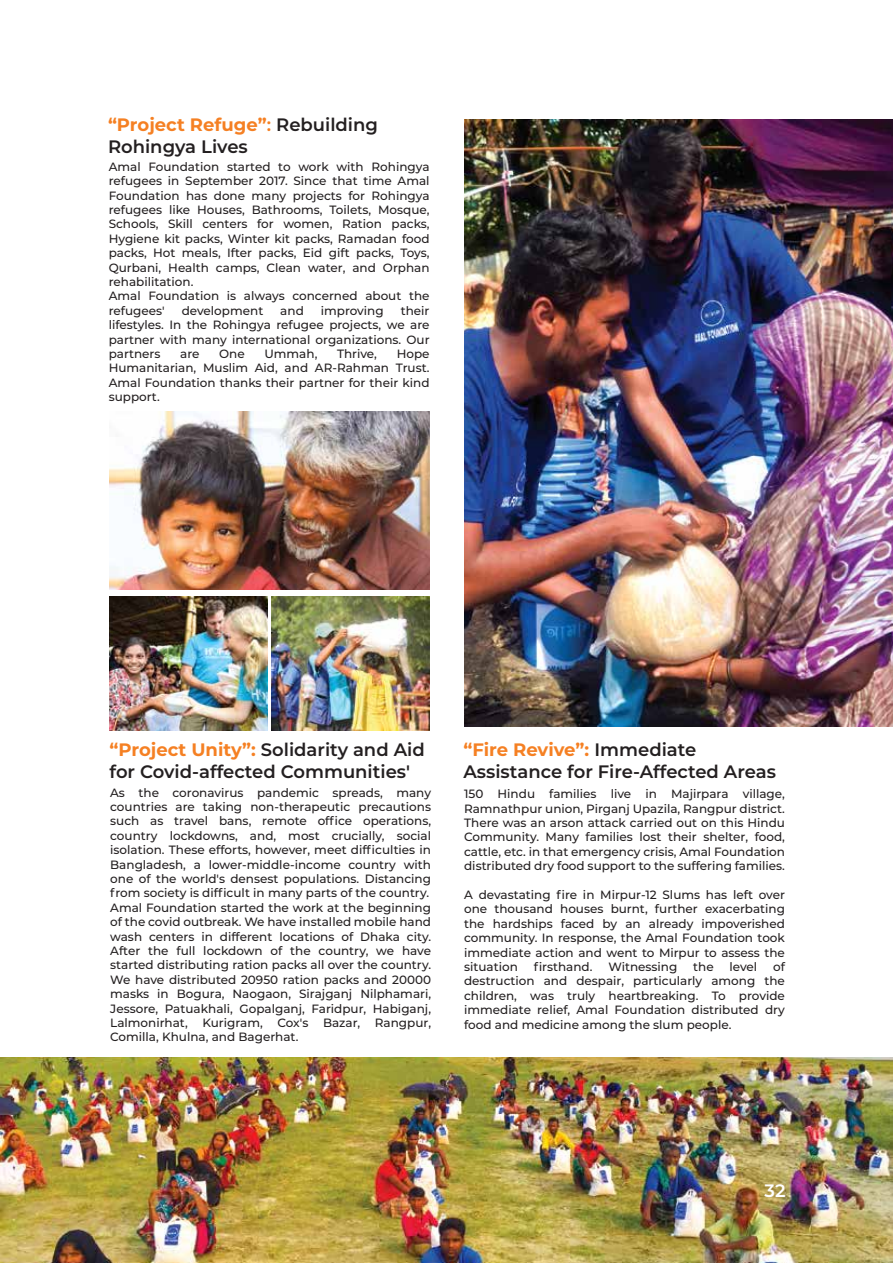
<style>
.page{position:relative;width:893px;height:1263px;background:#fff}
.page>*{position:absolute;margin:0;border:0;box-sizing:border-box;transform-origin:0 0}
.t1{font:600 18px/21.6px "Montserrat";color:#231f20}
.t2{font:600 18px "Montserrat";color:#fff}
.t3{font:500 12px/14.4px "Montserrat";color:#231f20;text-align:justify}
.s1{font-weight:700;color:#f58023}
.s2{color:#f58023}
</style>
<div class="page">
<img style="left:110px;top:411px;width:319px;height:178px">
<img style="left:110px;top:597px;width:157px;height:134px">
<img style="left:272px;top:597px;width:157px;height:134px">
<img style="left:0;top:1057px;width:893px;height:206px">
<img style="left:464px;top:119px;width:429px;height:607px">
<h1 class="t1" style="left:108px;top:113px;width:272px"><span class="s1">“Project Refuge”</span><span class="s2">:</span> Rebuilding<br>Rohingya Lives</h1>
<p class="t3" style="left:109px;top:159px;width:322px;text-align:left">Amal Foundation started to work with Rohingya refugees in September 2017. Since that time Amal Foundation has done many projects for Rohingya refugees like Houses, Bathrooms, Toilets, Mosque, Schools, Skill centers for women, Ration packs, Hygiene kit packs, Winter kit packs, Ramadan food packs, Hot meals, Ifter packs, Eid gift packs, Toys, Qurbani, Health camps, Clean water, and Orphan rehabilitation.<br>Amal Foundation is always concerned about the refugees'</p>
<p class="t3" style="left:109px;top:303px;width:322px;text-indent:292px">their lifestyles. In the Rohingya refugee projects, we are partner with many international organizations. Our partners</p>
<p class="t3" style="left:182px;top:303px;width:83px">development</p>
<p class="t3" style="left:280px;top:303px;width:25px">and</p>
<p class="t3" style="left:321px;top:303px;width:64px">improving</p>
<p class="t3" style="left:180px;top:346px;width:21px">are</p>
<p class="t3" style="left:219px;top:346px;width:27px">One</p>
<p class="t3" style="left:264px;top:346px;width:54px">Ummah,</p>
<p class="t3" style="left:337px;top:346px;width:41px">Thrive,</p>
<p class="t3" style="left:109px;top:346px;width:322px;text-indent:288px">Hope Humanitarian, Muslim Aid, and AR-Rahman Trust.<br>Amal Foundation thanks their partner for their kind support.</p>
<h1 class="t1" style="left:109px;top:738px;width:317px"><span class="s1">“Project Unity”:</span> Solidarity and Aid for Covid-affected Communities'</h1>
<p class="t3" style="left:110px;top:785px;width:322px;text-align:left">As the coronavirus pandemic spreads, many countries are taking non-therapeutic precautions such as travel bans, remote office operations, country lockdowns, and, most crucially, social isolation. These efforts, however, meet difficulties in Bangladesh, a lower-middle-income country with one of the world's densest populations. Distancing from society is difficult in many parts of the country.<br>Amal Foundation started the work at the beginning of the covid outbreak. We have installed mobile hand wash centers in different locations of Dhaka city.<br>After the full lockdown of the country, we have started distributing ration packs all over the country.<br>We have distributed 20950 ration packs and 20000 masks in Bogura, Naogaon, Sirajganj Nilphamari, Jessore, Patuakhali, Gopalganj, Faridpur, Habiganj, Lalmonirhat, Kurigram, Cox's Bazar, Rangpur, Comilla, Khulna, and Bagerhat.</p>
<h1 class="t1" style="left:463px;top:738px;width:314px"><span class="s1">“Fire Revive”:</span> Immediate<br>Assistance for Fire-Affected Areas</h1>
<p class="t3" style="left:464px;top:786px;width:322px">150 Hindu families live in Majirpara village, Ramnathpur union, Pirganj Upazila, Rangpur district.<br>There was an arson attack carried out on this Hindu Community. Many families lost their shelter, food, cattle, etc. in that emergency crisis, Amal Foundation distributed dry food support to the suffering families.</p>
<p class="t3" style="left:464px;top:887px;width:322px">A devastating fire in Mirpur-12 Slums has left over one thousand houses burnt, further exacerbating the hardships faced by an already impoverished community. In response, the Amal Foundation took immediate action and went to Mirpur to assess the situation</p>
<p class="t3" style="left:534px;top:959px;width:60px">firsthand.</p>
<p class="t3" style="left:608px;top:959px;width:71px">Witnessing</p>
<p class="t3" style="left:693px;top:959px;width:22px">the</p>
<p class="t3" style="left:729px;top:959px;width:29px">level</p>
<p class="t3" style="left:464px;top:959px;width:322px;text-indent:309px">of destruction and despair, particularly among the children, was truly heartbreaking. To provide immediate relief, Amal Foundation distributed dry food and medicine among the slum people.</p>
<h1 class="t2" style="left:765px;top:1178px;width:22px">32</h1>
</div>
